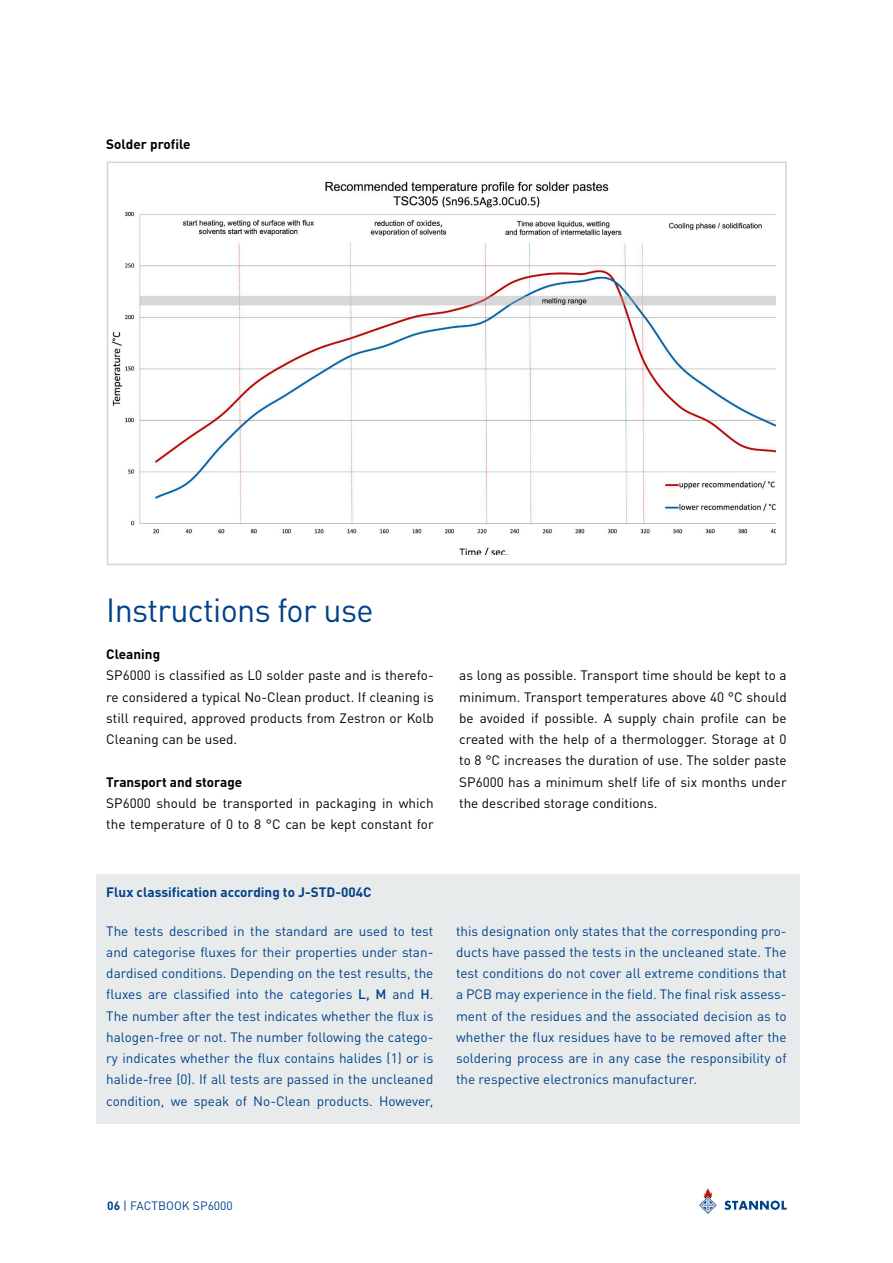
<style>
.page{position:relative;width:893px;height:1263px;background:#fff}
.page>*{position:absolute;margin:0;border:0;box-sizing:border-box;transform-origin:0 0}
.t1{font:33px "DIN Pro";letter-spacing:-.02em;color:#004289}
.t2{font:13.5px/21.3px "DIN Pro";color:#004289;text-align:justify}
.t3{font:13.5px/21.3px "DIN Pro";color:#000;text-align:justify}
.t4{font:700 13.5px "DIN Pro";color:#000}
.t5{font:700 13.5px "DIN Pro";color:#004289}
.t6{font:12px "DIN Pro";color:#004289}
.s1{font-weight:500}
.s2{font-weight:700}
</style>
<div class="page">
<svg style="left:724px;top:1200px;width:63px;height:10px"></svg>
<svg style="left:699px;top:1188px;width:18px;height:26px"></svg>
<div style="left:96px;top:874px;width:703px;height:249px;background:#e8ebec"></div>
<img style="left:111px;top:181px;width:664px;height:374px">
<div style="left:107px;top:162px;width:680px;height:403px;border:2px solid #d1d6da"></div>
<p class="t4" style="left:106px;top:133px;width:86px">Solder profile</p>
<h1 class="t1" style="left:106px;top:584px;width:269px">Instructions for use</h1>
<p class="t4" style="left:106px;top:643px;width:55px">Cleaning</p>
<p class="t3" style="left:106px;top:663px;width:329px">SP6000 is classified as L0 solder paste and is therefo&shy;re considered a typical No-Clean product. If cleaning is still required, approved products from Zestron or Kolb Cleaning can be used.</p>
<p class="t4" style="left:106px;top:770px;width:138px">Transport and storage</p>
<p class="t3" style="left:106px;top:791px;width:329px">SP6000 should be transported in packaging in which the temperature of 0 to 8 °C can be kept constant for</p>
<p class="t5" style="left:106px;top:880px;width:267px">Flux classification according to J-STD-004C</p>
<p class="t3" style="left:459px;top:663px;width:329px">as long as possible. Transport time should be kept to a minimum. Transport temperatures above 40 °C should be avoided if possible. A supply chain profile can be created with the help of a thermologger. Storage at 0 to 8 °C increases the duration of use. The solder paste SP6000 has a minimum shelf life of six months under the described storage conditions.</p>
<p class="t2" style="left:106px;top:919px;width:329px">The tests described in the standard are used to test and categorise fluxes for their properties under stan&shy;dardised conditions. Depending on the test results, the fluxes are classified into the categories <span class="s1">L, M</span> and <span class="s1">H</span>.<br>The number after the test indicates whether the flux is halogen-free or not. The number following the catego&shy;ry indicates whether the flux contains halides (1) or is halide-free (0). If all tests are passed in the uncleaned condition, we speak of No-Clean products. However,</p>
<p class="t2" style="left:456px;top:919px;width:332px">this designation only states that the corresponding pro&shy;ducts have passed the tests in the uncleaned state. The test conditions do not cover all extreme conditions that a PCB may experience in the field. The final risk assess&shy;ment of the residues and the associated decision as to whether the flux residues have to be removed after the soldering process are in any case the responsibility of the respective electronics manufacturer.</p>
<p class="t6" style="left:107px;top:1196px;width:127px"><span class="s2">06</span> | FACTBOOK SP6000</p>
</div>
